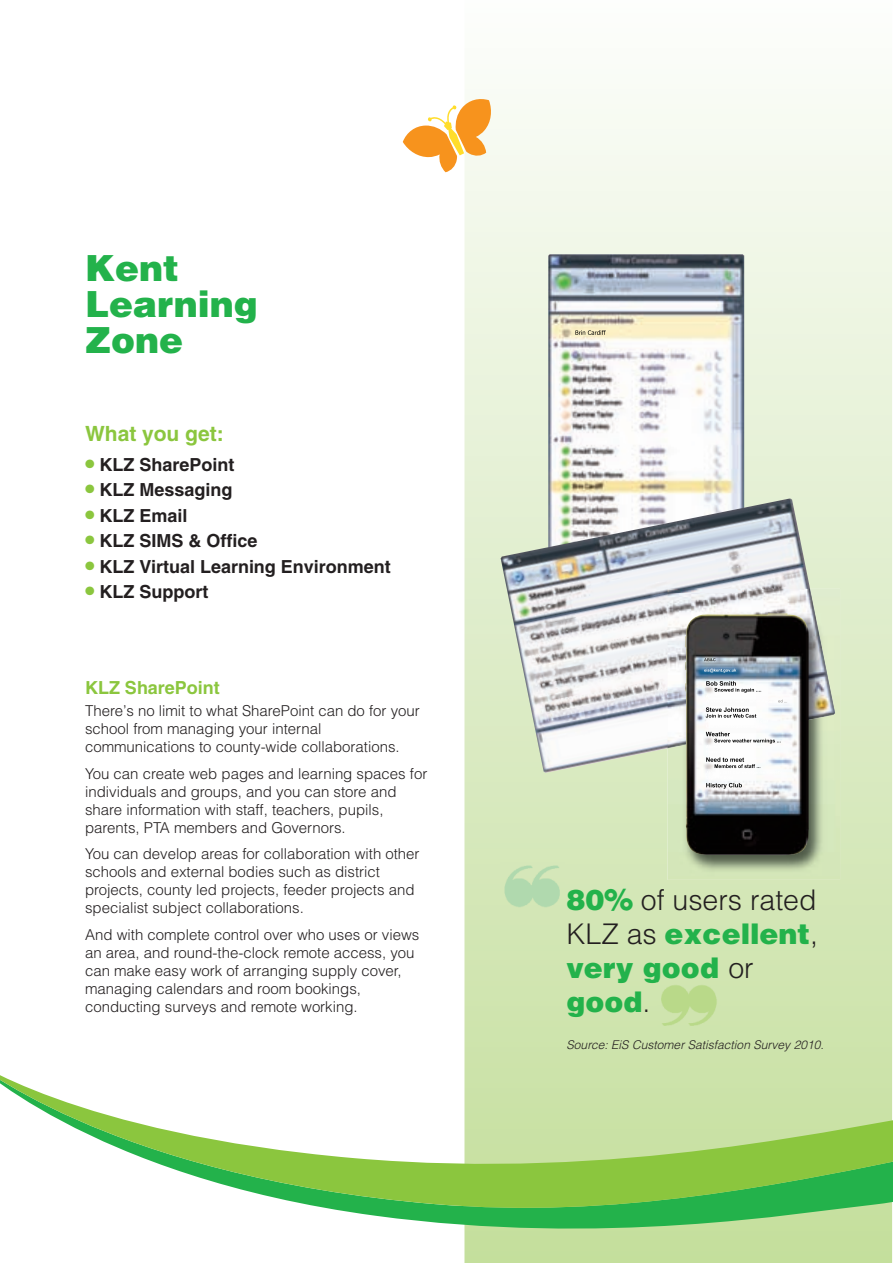
<style>
.page{position:relative;width:893px;height:1263px;background:#fff}
.page>*{position:absolute;margin:0;border:0;box-sizing:border-box;transform-origin:0 0}
.t1{font:900 36px/36px "Helvetica";color:#23b24b}
.t2{font:900 28.5px/34px "Helvetica";color:#23b24b}
.t3{font:700 21px "Helvetica";color:#8bc63e}
.t4{font:700 18px "Helvetica";color:#231f20}
.t5{font:700 18px "Helvetica";color:#8bc63e}
.t6{font:300 15px/18px "Helvetica";color:#231f20}
.t7{font:italic 300 12px "Helvetica";letter-spacing:.005em;color:#231f20}
.s1{font-weight:300;color:#231f20}
</style>
<div class="page">
<svg style="left:402px;top:85px;width:115px;height:106px"></svg>
<img style="left:548px;top:254px;width:196px;height:244px">
<img style="left:575px;top:330px;width:22px;height:5px">
<hr style="left:464px;top:1234px;width:429px;height:4px;background:#c5df9e">
<svg style="left:439px;top:1056px;width:454px;height:178px;fill:#c9e1a4"></svg>
<svg style="left:0;top:1075px;width:439px;height:148px"></svg>
<img style="left:657px;top:981px;width:64px;height:50px">
<img style="left:501px;top:498px;width:334px;height:275px">
<img style="left:667px;top:589px;width:173px;height:291px">
<img style="left:667px;top:589px;width:168px;height:159px">
<img style="left:667px;top:589px;width:77px;height:4px">
<img style="left:685px;top:613px;width:124px;height:242px">
<img style="left:715px;top:764px;width:26px;height:4px">
<img style="left:714px;top:739px;width:28px;height:3px">
<img style="left:706px;top:714px;width:37px;height:4px">
<img style="left:714px;top:688px;width:30px;height:4px">
<img style="left:706px;top:720px;width:16px;height:7px">
<img style="left:706px;top:695px;width:22px;height:3px">
<img style="left:706px;top:699px;width:25px;height:4px">
<svg style="left:778px;top:699px;width:9px;height:3px"></svg>
<img style="left:706px;top:745px;width:23px;height:3px">
<img style="left:706px;top:750px;width:24px;height:4px">
<img style="left:706px;top:771px;width:19px;height:3px">
<img style="left:706px;top:776px;width:22px;height:3px">
<img style="left:706px;top:707px;width:31px;height:5px">
<img style="left:704px;top:669px;width:18px;height:3px">
<svg style="left:704px;top:658px;width:12px;height:3px"></svg>
<img style="left:706px;top:681px;width:26px;height:5px">
<img style="left:706px;top:732px;width:24px;height:4px">
<img style="left:706px;top:757px;width:35px;height:5px">
<img style="left:706px;top:783px;width:36px;height:6px">
<h1 class="t1" style="left:85px;top:251px;width:174px">Kent<br>Learning<br>Zone</h1>
<h3 class="t3" style="left:85px;top:425px;width:140px">What you get:</h3>
<p class="t4" style="left:85px;top:458px;width:151px"><sup>●</sup> KLZ SharePoint</p>
<p class="t4" style="left:85px;top:483px;width:149px"><sup>●</sup> KLZ Messaging</p>
<p class="t4" style="left:85px;top:509px;width:104px"><sup>●</sup> KLZ Email</p>
<p class="t4" style="left:85px;top:534px;width:174px"><sup>●</sup> KLZ SIMS &amp; Office</p>
<p class="t4" style="left:85px;top:560px;width:307px"><sup>●</sup> KLZ Virtual Learning Environment</p>
<p class="t4" style="left:85px;top:585px;width:125px"><sup>●</sup> KLZ Support</p>
<p class="t5" style="left:85px;top:681px;width:136px">KLZ SharePoint</p>
<p class="t6" style="left:85px;top:702px;width:336px">There’s no limit to what SharePoint can do for your school from managing your internal communications to county-wide collaborations.</p>
<p class="t6" style="left:85px;top:764px;width:344px">You can create web pages and learning spaces for individuals and groups, and you can store and share information with staff, teachers, pupils, parents, PTA members and Governors.</p>
<p class="t6" style="left:85px;top:845px;width:336px">You can develop areas for collaboration with other schools and external bodies such as district projects, county led projects, feeder projects and specialist subject collaborations.</p>
<p class="t6" style="left:85px;top:925px;width:336px">And with complete control over who uses or views an area, and round-the-clock remote access, you can make easy work of arranging supply cover, managing calendars and room bookings, conducting surveys and remote working.</p>
<h2 class="t2" style="left:567px;top:883px;width:253px">80% <span class="s1">of users rated<br>KLZ as</span> excellent<span class="s1">, </span>very good <span class="s1">or </span>good<span class="s1">.</span></h2>
<p class="t7" style="left:567px;top:1038px;width:259px">Source: EiS Customer Satisfaction Survey 2010.</p>
</div>
